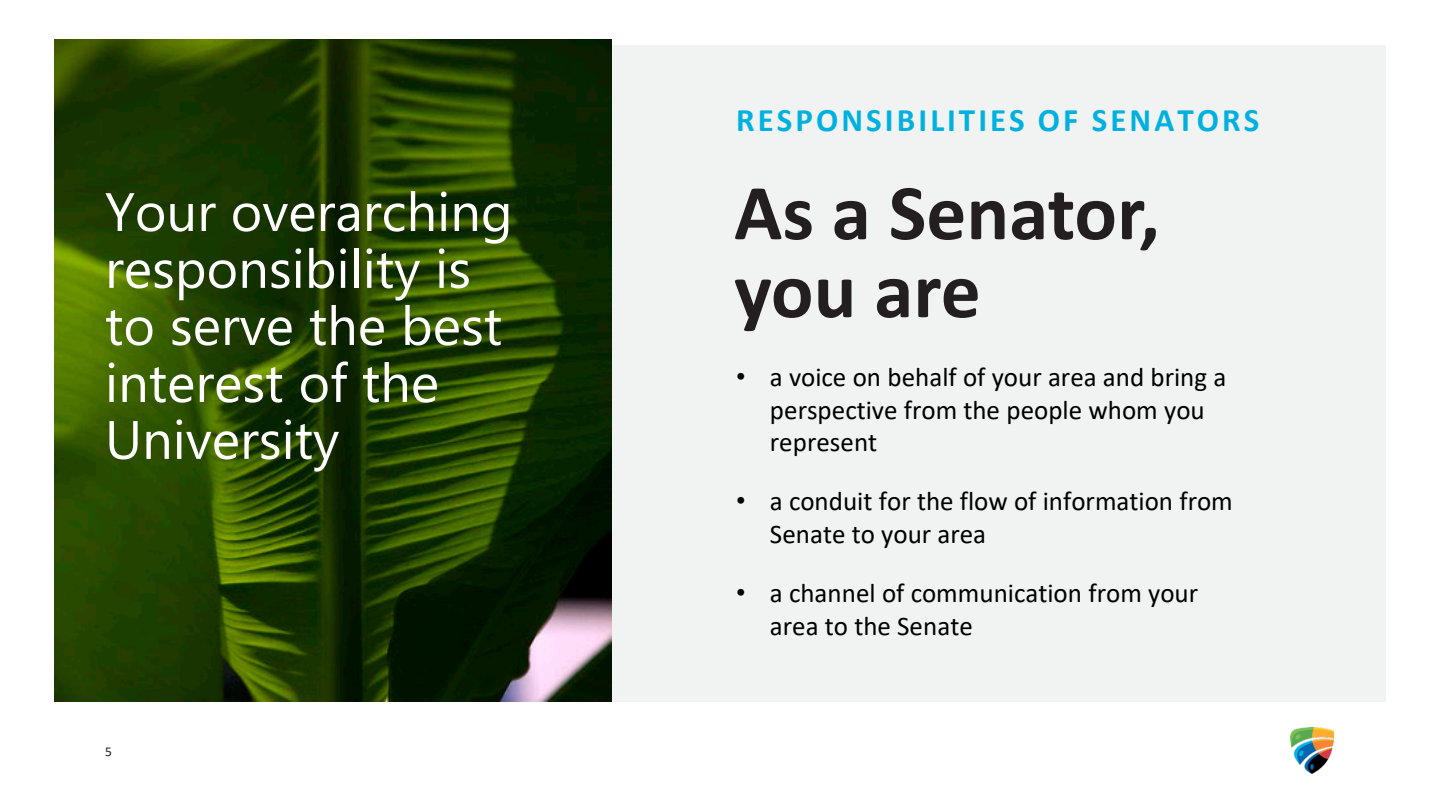
<style>
.page{position:relative;width:1440px;height:810px;background:#fff}
.page>*{position:absolute;margin:0;border:0;box-sizing:border-box;transform-origin:0 0}
.t1{font:700 79.5px/78px "Calibri";color:#231f20}
.t2{font:54px/57px "Ebrima";color:#fff}
.t3{font:700 33px "Calibri";letter-spacing:.095em;color:#00b1e0}
.t4{font:27px/32.4px "Calibri";color:#000}
.t5{font:13.5px "Calibri";color:#231f20}
.s1{font-family:"Arial"}
</style>
<div class="page">
<div style="left:54px;top:45px;width:1332px;height:657px;background:#f1f2f2"></div>
<img style="left:1290px;top:728px;width:43px;height:45px">
<img style="left:54px;top:40px;width:558px;height:662px">
<p class="t3" style="left:736px;top:96px;width:525px">RESPONSIBILITIES OF SENATORS</p>
<p class="t2" style="left:105px;top:182px;width:409px">Your overarching responsibility is to serve the best interest of the<br>University</p>
<p class="t1" style="left:734px;top:173px;width:427px">As a Senator, you are</p>
<p class="t4" style="left:770px;top:360px;width:458px;text-indent:-34px"><span class="s1">•</span> a voice on behalf of your area and bring a perspective from the people whom you represent</p>
<p class="t4" style="left:770px;top:485px;width:464px;text-indent:-34px"><span class="s1">•</span> a conduit for the flow of information from<br>Senate to your area</p>
<p class="t4" style="left:770px;top:576px;width:430px;text-indent:-34px"><span class="s1">•</span> a channel of communication from your area to the Senate</p>
<p class="t5" style="left:105px;top:742px;width:8px">5</p>
</div>
